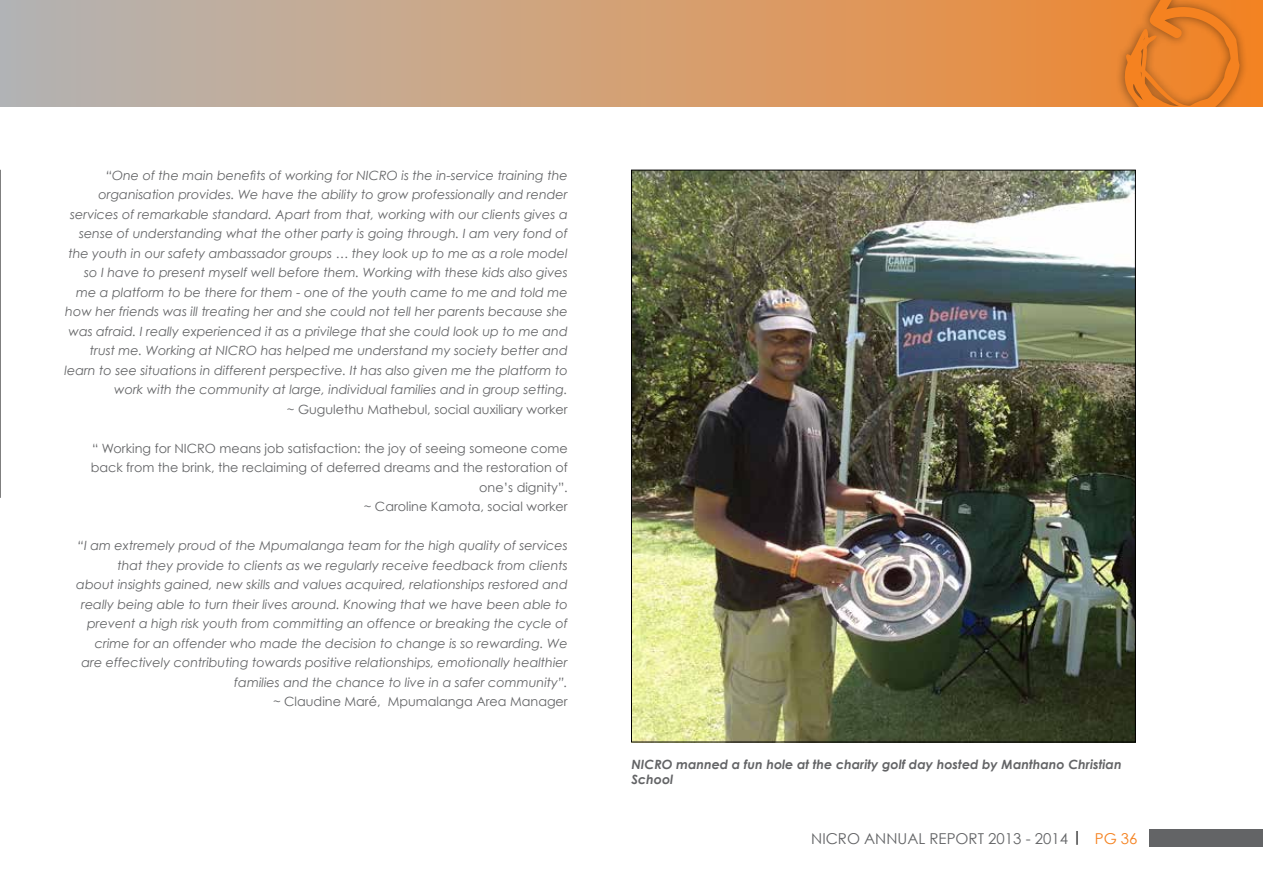
<style>
.page{position:relative;width:1263px;height:893px;background:#fff}
.page>*{position:absolute;margin:0;border:0;box-sizing:border-box;transform-origin:0 0}
.t1{font:15px "Century Gothic";color:#636466}
.t2{font:italic 12.75px/19.5px "Century Gothic";color:#636466;text-align:right}
.t3{font:12.75px/19.5px "Century Gothic";color:#636466;text-align:right}
.t4{font:italic 700 12.75px/15.3px "Century Gothic";color:#636466}
.s1{color:#000}
.s2{color:#f58220}
</style>
<div class="page">
<div style="left:1150px;top:830px;width:113px;height:17px;background:#636466"></div>
<svg style="left:0;top:0;width:1263px;height:106px;background:#cfa179"></svg>
<div style="left:1115px;top:0;width:134px;height:106px;background:#000;opacity:.45"></div>
<svg style="left:1124px;top:0;width:116px;height:106px;background:#e77f26"></svg>
<svg style="left:0;top:170px;width:1px;height:327px"></svg>
<img style="left:633px;top:172px;width:500px;height:568px">
<p class="t2" style="left:65px;top:165px;width:505px">“One of the main benefits of working for NICRO is the in-service training the organisation provides. We have the ability to grow professionally and render services of remarkable standard. Apart from that, working with our clients gives a sense of understanding what the other party is going through. I am very fond of the youth in our safety ambassador groups … they look up to me as a role model so I have to present myself well before them. Working with these kids also gives me a platform to be there for them - one of the youth came to me and told me how her friends was ill treating her and she could not tell her parents because she was afraid. I really experienced it as a privilege that she could look up to me and trust me. Working at NICRO has helped me understand my society better and learn to see situations in different perspective. It has also given me the platform to work with the community at large, individual families and in group setting.</p>
<p class="t3" style="left:287px;top:399px;width:282px">~ Gugulethu Mathebul, social auxiliary worker</p>
<p class="t3" style="left:91px;top:438px;width:479px">“ Working for NICRO means job satisfaction: the joy of seeing someone come back from the brink, the reclaiming of deferred dreams and the restoration of one’s dignity”.<br>~ Caroline Kamota, social worker</p>
<p class="t2" style="left:76px;top:536px;width:493px">“I am extremely proud of the Mpumalanga team for the high quality of services that they provide to clients as we regularly receive feedback from clients<br>about insights gained, new skills and values acquired, relationships restored and really being able to turn their lives around. Knowing that we have been able to prevent a high risk youth from committing an offence or breaking the cycle of crime for an offender who made the decision to change is so rewarding. We are effectively contributing towards positive relationships, emotionally healthier families and the chance to live in a safer community”.</p>
<p class="t3" style="left:273px;top:691px;width:296px">~ Claudine Maré, Mpumalanga Area Manager</p>
<p class="t4" style="left:631px;top:756px;width:492px">NICRO manned a fun hole at the charity golf day hosted by Manthano Christian<br>School</p>
<p class="t1" style="left:811px;top:829px;width:328px">NICRO ANNUAL REPORT 2013 - 2014 <span class="s1">|</span> <span class="s2">PG 36</span></p>
</div>
